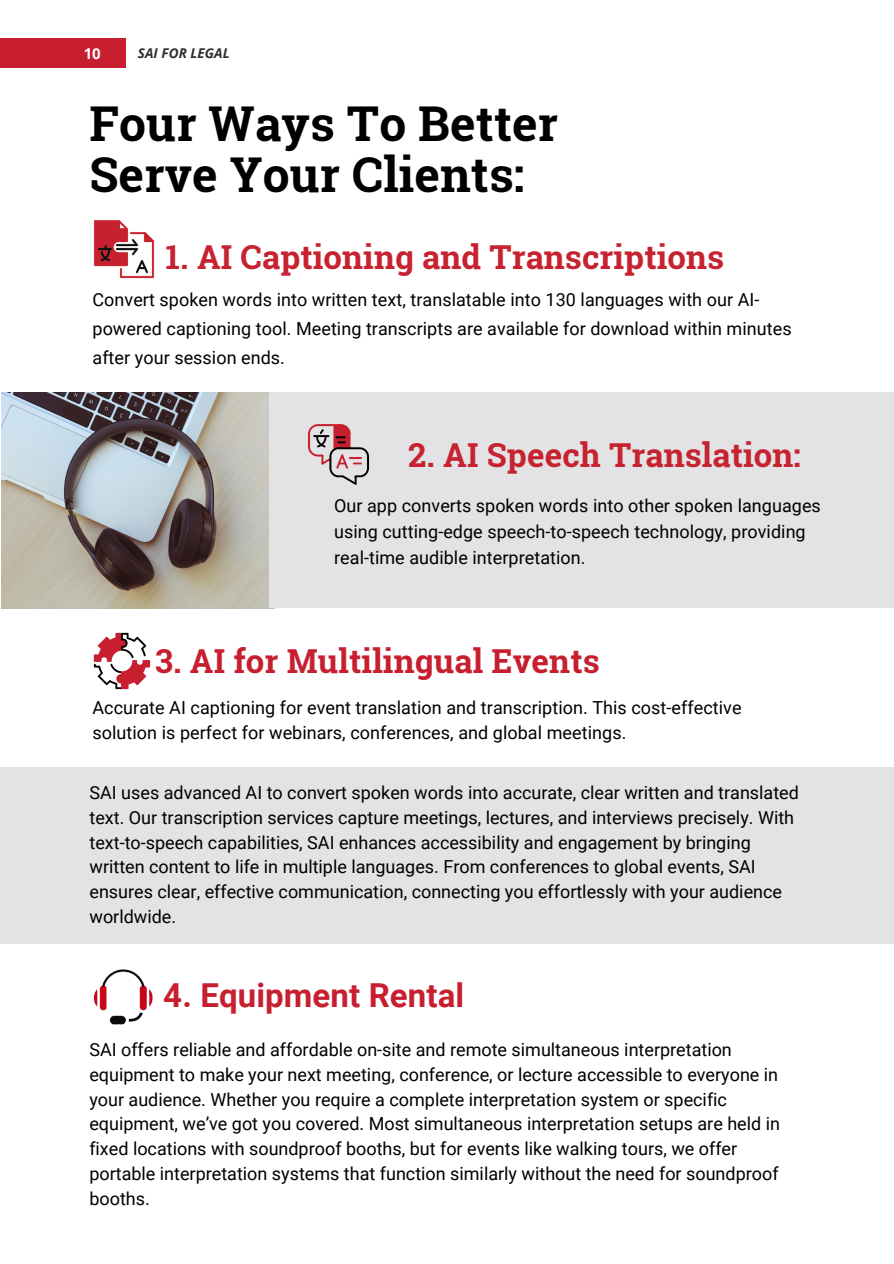
<style>
.page{position:relative;width:894px;height:1264px;background:#fff}
.page>*{position:absolute;margin:0;border:0;box-sizing:border-box;transform-origin:0 0}
.t1{font:700 48px/50.7px "Roboto Slab";letter-spacing:.005em;color:#000}
.t2{font:700 33px "Roboto Slab";letter-spacing:.005em;color:#c72230}
.t3{font:700 33px "Roboto Slab";letter-spacing:.005em;color:#c71f30}
.t4{font:700 33px "Roboto";letter-spacing:.005em;color:#c71f30}
.t5{font:18px/24.8px "Roboto";color:#000}
.t6{font:700 15px "Open Sans";color:#fff}
.t7{font:italic 700 13.5px "Open Sans";letter-spacing:.005em;color:#312e2f}
</style>
<div class="page">
<div style="left:0;top:38px;width:125px;height:30px;background:#c71f30"></div>
<img style="left:93px;top:220px;width:62px;height:59px">
<img style="left:2px;top:392px;width:267px;height:216px">
<img style="left:93px;top:632px;width:58px;height:58px">
<div style="left:269px;top:392px;width:624px;height:216px;background:#e3e3e5"></div>
<img style="left:308px;top:424px;width:61px;height:61px">
<div style="left:0;top:767px;width:893px;height:176px;background:#e3e3e5"></div>
<img style="left:93px;top:969px;width:60px;height:56px">
<h1 class="t6" style="left:84px;top:43px;width:19px">10</h1>
<p class="t7" style="left:138px;top:43px;width:93px">SAI FOR LEGAL</p>
<p class="t1" style="left:89px;top:97px;width:470px">Four Ways To Better<br>Serve Your Clients:</p>
<h3 class="t2" style="left:165px;top:235px;width:560px">1. AI Captioning and Transcriptions</h3>
<p class="t5" style="left:92px;top:285px;width:700px;line-height:29.2px">Convert spoken words into written text, translatable into 130 languages with our AI&shy;powered captioning tool. Meeting transcripts are available for download within minutes after your session ends.</p>
<h2 class="t2" style="left:408px;top:432px;width:394px">2. AI Speech Translation:</h2>
<h3 class="t5" style="left:334px;top:493px;width:488px;line-height:25.8px">Our app converts spoken words into other spoken languages using cutting-edge speech-to-speech technology, providing real-time audible interpretation.</h3>
<p class="t3" style="left:155px;top:638px;width:446px">3. AI for Multilingual Events</p>
<h2 class="t5" style="left:92px;top:695px;width:650px">Accurate AI captioning for event translation and transcription. This cost-effective solution is perfect for webinars, conferences, and global meetings.</h2>
<h3 class="t5" style="left:89px;top:780px;width:710px">SAI uses advanced AI to convert spoken words into accurate, clear written and translated text. Our transcription services capture meetings, lectures, and interviews precisely. With text-to-speech capabilities, SAI enhances accessibility and engagement by bringing written content to life in multiple languages. From conferences to global events, SAI ensures clear, effective communication, connecting you effortlessly with your audience worldwide.</h3>
<h3 class="t4" style="left:163px;top:976px;width:302px">4. Equipment Rental</h3>
<p class="t5" style="left:89px;top:1037px;width:692px">SAI offers reliable and affordable on-site and remote simultaneous interpretation equipment to make your next meeting, conference, or lecture accessible to everyone in your audience. Whether you require a complete interpretation system or specific equipment, we’ve got you covered. Most simultaneous interpretation setups are held in fixed locations with soundproof booths, but for events like walking tours, we offer portable interpretation systems that function similarly without the need for soundproof booths.</p>
</div>
